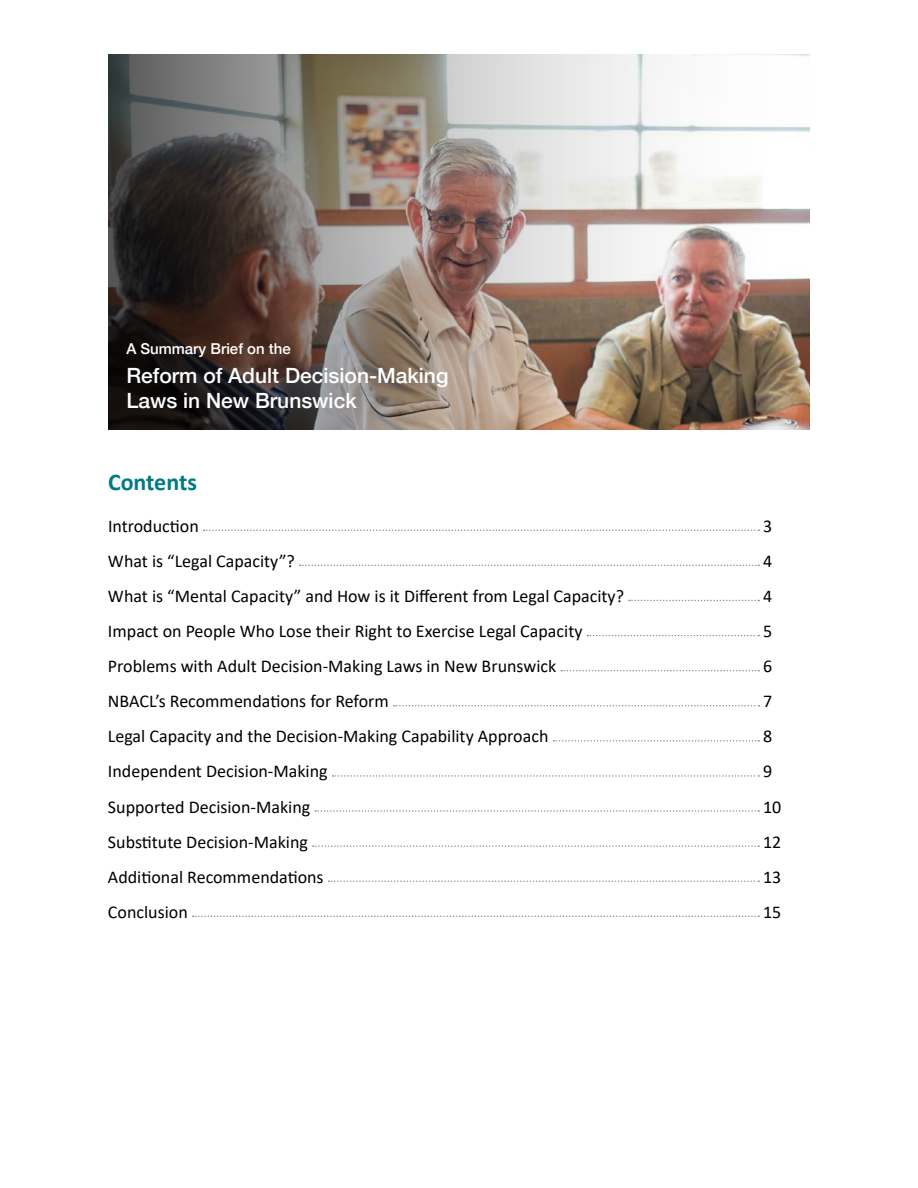
<style>
.page{position:relative;width:918px;height:1188px;background:#fff}
.page>*{position:absolute;margin:0;border:0;box-sizing:border-box;transform-origin:0 0}
.t1{font:700 24px "Calibri";color:#007b85}
.t2{font:500 21px/25.2px "Helvetica Neue";color:#fff}
.t3{font:18px "Calibri";color:#000}
.t4{font:500 15px "Helvetica Neue";color:#fff}
</style>
<div class="page">
<svg style="left:204px;top:530px;width:555px;height:1px"></svg>
<svg style="left:300px;top:565px;width:459px;height:1px"></svg>
<svg style="left:629px;top:600px;width:130px;height:1px"></svg>
<svg style="left:587px;top:635px;width:172px;height:1px"></svg>
<svg style="left:561px;top:670px;width:198px;height:1px"></svg>
<svg style="left:394px;top:705px;width:365px;height:2px"></svg>
<svg style="left:553px;top:740px;width:206px;height:2px"></svg>
<svg style="left:333px;top:775px;width:426px;height:2px"></svg>
<svg style="left:315px;top:810px;width:444px;height:2px"></svg>
<svg style="left:313px;top:845px;width:446px;height:2px"></svg>
<svg style="left:329px;top:881px;width:430px;height:1px"></svg>
<svg style="left:193px;top:916px;width:566px;height:1px"></svg>
<img style="left:108px;top:54px;width:702px;height:376px">
<p class="t4" style="left:126px;top:336px;width:166px">A Summary Brief on the</p>
<p class="t2" style="left:126px;top:362px;width:324px">Reform of Adult Decision-Making<br>Laws in New Brunswick</p>
<h1 class="t1" style="left:108px;top:465px;width:90px">Contents</h1>
<p class="t3" style="left:108px;top:513px;width:92px">Introduction</p>
<p class="t3" style="left:763px;top:513px;width:11px">3</p>
<p class="t3" style="left:108px;top:548px;width:188px">What is “Legal Capacity”?</p>
<p class="t3" style="left:763px;top:548px;width:11px">4</p>
<p class="t3" style="left:108px;top:583px;width:518px">What is “Mental Capacity” and How is it Different from Legal Capacity?</p>
<p class="t3" style="left:763px;top:583px;width:11px">4</p>
<p class="t3" style="left:108px;top:619px;width:476px">Impact on People Who Lose their Right to Exercise Legal Capacity</p>
<p class="t3" style="left:763px;top:619px;width:11px">5</p>
<p class="t3" style="left:108px;top:654px;width:450px">Problems with Adult Decision-Making Laws in New Brunswick</p>
<p class="t3" style="left:763px;top:654px;width:11px">6</p>
<p class="t3" style="left:108px;top:689px;width:282px">NBACL’s Recommendations for Reform</p>
<p class="t3" style="left:763px;top:689px;width:11px">7</p>
<p class="t3" style="left:108px;top:724px;width:442px">Legal Capacity and the Decision-Making Capability Approach</p>
<p class="t3" style="left:763px;top:724px;width:11px">8</p>
<p class="t3" style="left:108px;top:759px;width:221px">Independent Decision-Making</p>
<p class="t3" style="left:763px;top:759px;width:11px">9</p>
<p class="t3" style="left:108px;top:794px;width:204px">Supported Decision-Making</p>
<p class="t3" style="left:763px;top:794px;width:20px">10</p>
<p class="t3" style="left:108px;top:829px;width:201px">Substitute Decision-Making</p>
<p class="t3" style="left:763px;top:829px;width:20px">12</p>
<p class="t3" style="left:108px;top:864px;width:217px">Additional Recommendations</p>
<p class="t3" style="left:763px;top:864px;width:20px">13</p>
<p class="t3" style="left:108px;top:899px;width:81px">Conclusion</p>
<p class="t3" style="left:763px;top:899px;width:20px">15</p>
</div>
